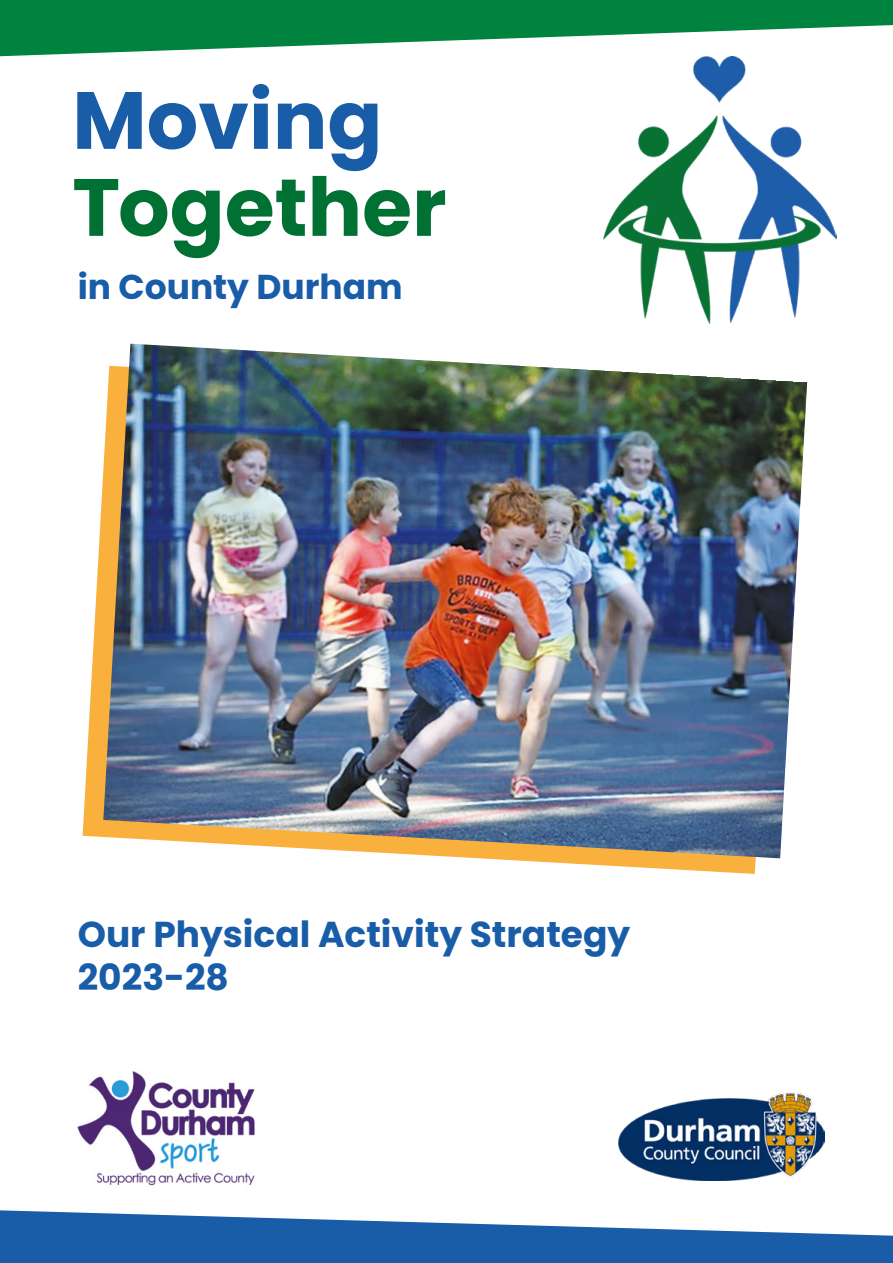
<style>
.page{position:relative;width:893px;height:1263px;background:#fff}
.page>*{position:absolute;margin:0;border:0;box-sizing:border-box;transform-origin:0 0}
.t1{font:700 81px "Poppins";color:#007133}
.t2{font:700 81px "Poppins";color:#195da9}
.H1_smaller{font:700 36px/43.2px "Poppins";color:#195da9}
.H1_smaller-2{font:700 34.5px "Poppins";color:#195da9}
</style>
<div class="page">
<img style="left:603px;top:56px;width:233px;height:268px">
<svg style="left:0;top:0;width:893px;height:56px;fill:#00833e"></svg>
<svg style="left:0;top:1210px;width:893px;height:53px;fill:#195da9"></svg>
<svg style="left:83px;top:477px;width:698px;height:397px"></svg>
<img style="left:103px;top:344px;width:704px;height:514px">
<img style="left:77px;top:1071px;width:178px;height:115px">
<img style="left:619px;top:1093px;width:205px;height:87px">
<h1 class="t2" style="left:72px;top:73px;width:312px">Moving</h1>
<h1 class="t1" style="left:72px;top:160px;width:376px">Together</h1>
<h1 class="H1_smaller-2" style="left:78px;top:267px;width:326px">in County Durham</h1>
<h1 class="H1_smaller" style="left:78px;top:913px;width:554px">Our Physical Activity Strategy<br>2023-28</h1>
</div>
